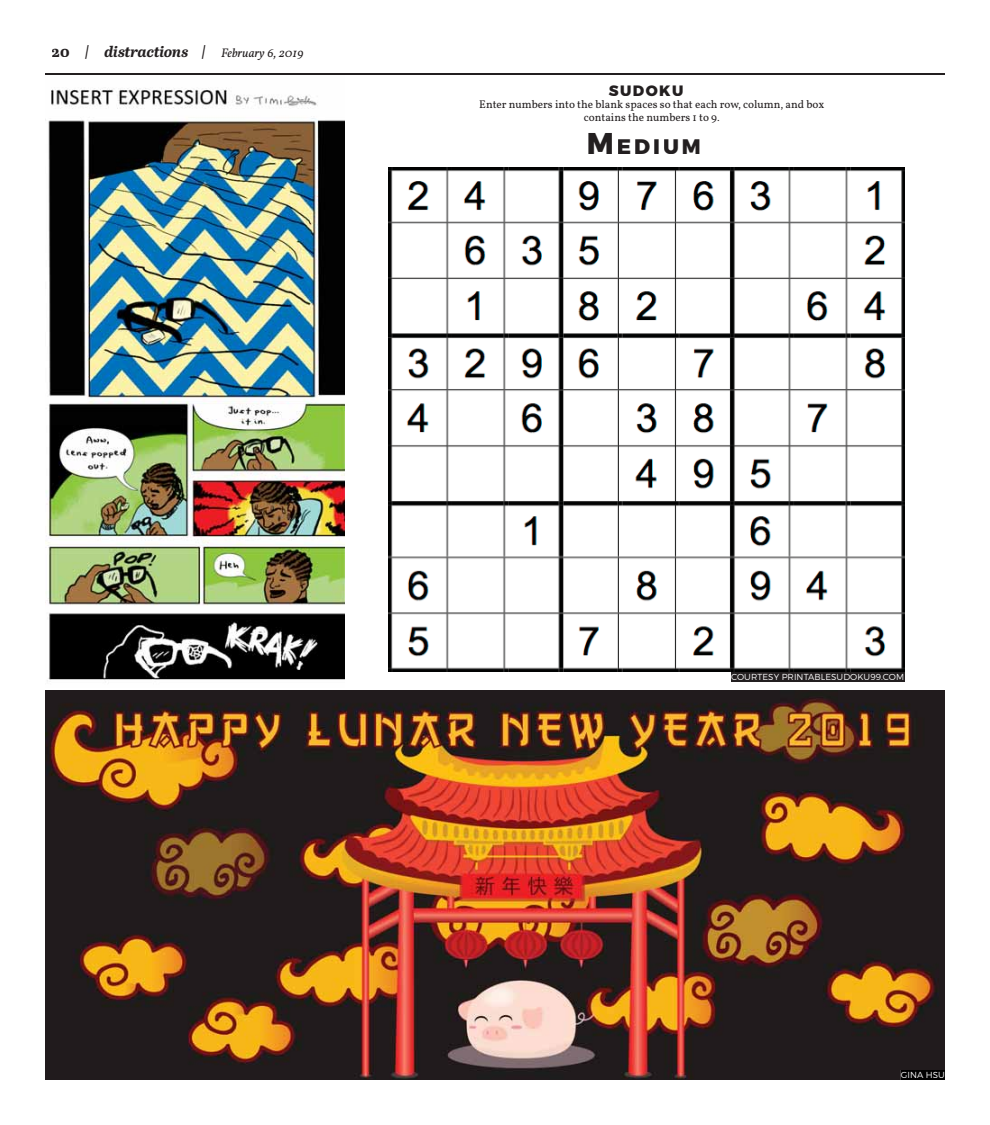
<style>
.page{position:relative;width:990px;height:1125px;background:#fff}
.page>*{position:absolute;margin:0;border:0;box-sizing:border-box;transform-origin:0 0}
.t1{font:800 21px "Montserrat";letter-spacing:.145em;color:#231f20}
.t2{font:italic 700 15px "Abril Text";color:#231f20}
.t3{font:800 15px "Montserrat";letter-spacing:.1em;color:#231f20}
.t4{font:11.25px/13.5px "Vollkorn";color:#231f20;text-align:center}
.t5{font:300 8.75px "Montserrat";letter-spacing:.01em;color:#fff}
.s1{font-style:normal}
.s2{font-family:"Vollkorn";font-weight:400;font-size:12.5px}
.s3{font-size:30px}
</style>
<div class="page">
<img style="left:45px;top:690px;width:900px;height:390px">
<img style="left:45px;top:74px;width:300px;height:607px">
<img style="left:388px;top:167px;width:516px;height:504px">
<img style="left:901px;top:1070px;width:44px;height:10px">
<div style="left:731px;top:672px;width:173px;height:10px;background:#231f20"></div>
<hr style="left:345px;top:74px;width:600px;height:1px;background:#231f20">
<p class="t2" style="left:52px;top:43px;width:254px"><span class="s1">20</span> | distractions | <span class="s2">February 6, 2019</span></p>
<p class="t3" style="left:609px;top:82px;width:76px">SUDOKU</p>
<p class="t4" style="left:479px;top:97px;width:347px">Enter numbers into the blank spaces so that each row, column, and box contains the numbers 1 to 9.</p>
<p class="t1" style="left:587px;top:134px;width:116px"><span class="s3">M</span>EDIUM</p>
<p class="t5" style="left:731px;top:672px;width:175px">COURTESY PRINTABLESUDOKU99.COM</p>
<p class="t5" style="left:901px;top:1070px;width:46px">GINA HSU</p>
</div>
